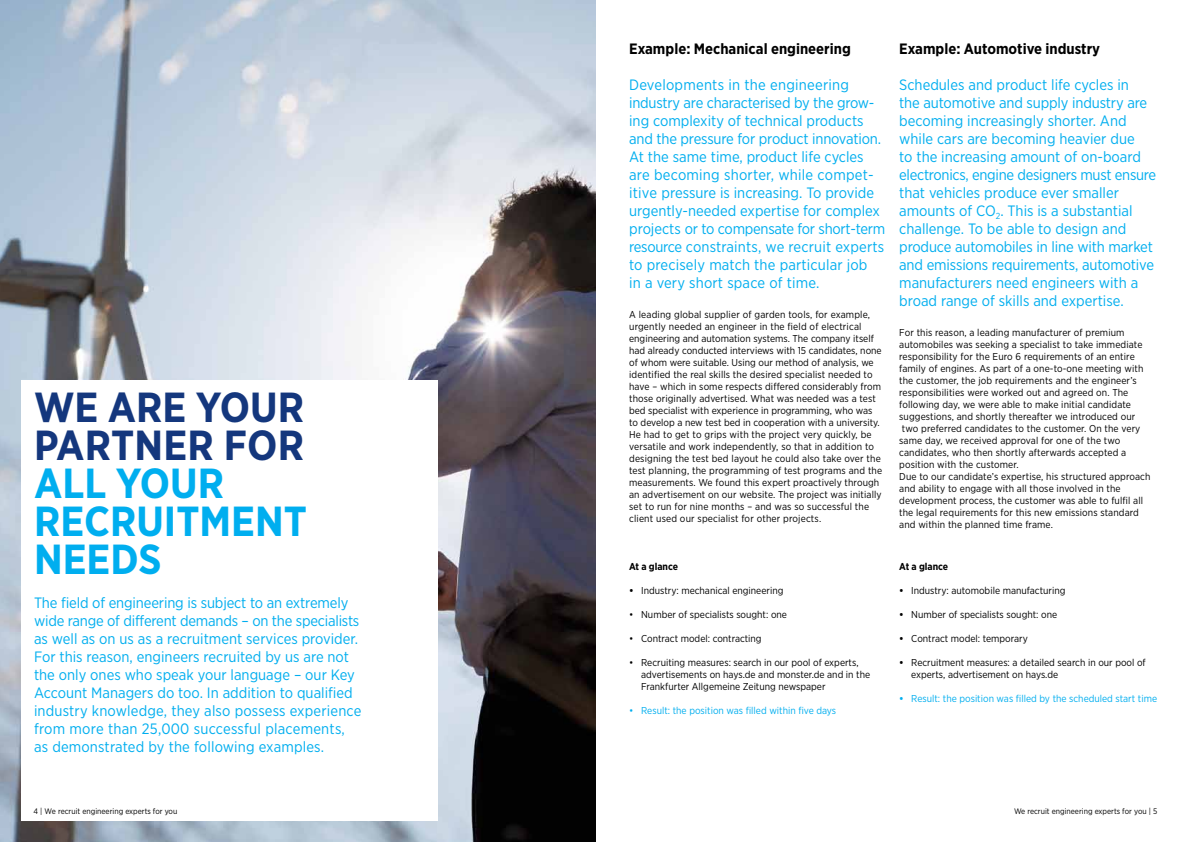
<style>
.page{position:relative;width:1191px;height:842px;background:#fff}
.page>*{position:absolute;margin:0;border:0;box-sizing:border-box;transform-origin:0 0}
.t1{font:700 42px/38px "Gotham Narrow";color:#00aeef}
.t2{font:700 42px/38px "Gotham Narrow";color:#14377d}
.t3{font:15px/18px "Gotham Narrow";color:#00aeef}
.t4{font:700 15px "Gotham Narrow";letter-spacing:-.01em;color:#000}
.t5{font:10px/12px "Gotham Narrow";letter-spacing:.01em;color:#000}
.t6{font:10px "Gotham Narrow";color:#00aeef}
.t7{font:700 10px "Gotham Narrow";color:#000}
.t8{font:8px "Gotham Narrow";color:#000}
.s1{font-weight:700}
</style>
<div class="page">
<img style="left:0;top:0;width:595px;height:842px">
<div style="left:21px;top:380px;width:417px;height:441px;background:#fff"></div>
<h1 class="t2" style="left:34px;top:388px;width:271px">We are your partner for</h1>
<h1 class="t1" style="left:34px;top:464px;width:274px">all your recruitment needs</h1>
<p class="t3" style="left:34px;top:594px;width:329px">The field of engineering is subject to an extremely wide range of different demands – on the specialists as well as on us as a recruitment services provider.<br>For this reason, engineers recruited by us are not the only ones who speak your language – our Key Account Managers do too. In addition to qualified industry knowledge, they also possess experience from more than 25,000 successful placements, as demonstrated by the following examples.</p>
<p class="t8" style="left:34px;top:806px;width:145px">4 | We recruit engineering experts for you</p>
<h2 class="t4" style="left:629px;top:40px;width:223px">Example: Mechanical engineering</h2>
<p class="t3" style="left:629px;top:76px;width:258px">Developments in the engineering industry are characterised by the grow&shy;ing complexity of technical products and the pressure for product innovation.<br>At the same time, product life cycles are becoming shorter, while compet&shy;itive pressure is increasing. To provide urgently-needed expertise for complex projects or to compensate for short-term resource constraints, we recruit experts to precisely match the particular job<br>in a very short space of time.</p>
<p class="t5" style="left:629px;top:308px;width:255px">A leading global supplier of garden tools, for example, urgently needed an engineer in the field of electrical engineering and automation systems. The company itself had already conducted interviews with 15 candidates, none of whom were suitable. Using our method of analysis, we identified the real skills the desired specialist needed to have – which in some respects differed considerably from those originally advertised. What was needed was a test bed specialist with experience in programming, who was to develop a new test bed in cooperation with a university.<br>He had to get to grips with the project very quickly, be versatile and work independently, so that in addition to designing the test bed layout he could also take over the test planning, the programming of test programs and the measurements. We found this expert proactively through an advertisement on our website. The project was initially set to run for nine months – and was so successful the client used our specialist for other projects.</p>
<p class="t7" style="left:629px;top:560px;width:51px">At a glance</p>
<p class="t5" style="left:629px;top:584px;width:156px"><span class="s1">•</span> Industry: mechanical engineering</p>
<p class="t5" style="left:629px;top:608px;width:159px">• Number of specialists sought: one</p>
<p class="t5" style="left:629px;top:632px;width:134px">• Contract model: contracting</p>
<p class="t5" style="left:641px;top:656px;width:230px;text-indent:-12px">• Recruiting measures: search in our pool of experts, advertisements on hays.de and monster.de and in the<br>Frankfurter Allgemeine Zeitung newspaper</p>
<p class="t6" style="left:629px;top:704px;width:209px">• Result: the position was filled within five days</p>
<h2 class="t4" style="left:899px;top:40px;width:202px">Example: Automotive industry</h2>
<p class="t3" style="left:899px;top:76px;width:258px">Schedules and product life cycles in<br>the automotive and supply industry are becoming increasingly shorter. And while cars are becoming heavier due<br>to the increasing amount of on-board electronics, engine designers must ensure that vehicles produce ever smaller amounts of CO<sub>2</sub>. This is a substantial challenge. To be able to design and produce automobiles in line with market and emissions requirements, automotive manufacturers need engineers with a broad range of skills and expertise.</p>
<p class="t5" style="left:899px;top:326px;width:253px">For this reason, a leading manufacturer of premium automobiles was seeking a specialist to take immediate responsibility for the Euro 6 requirements of an entire family of engines. As part of a one-to-one meeting with the customer, the job requirements and the engineer’s responsibilities were worked out and agreed on. The following day, we were able to make initial candidate suggestions, and shortly thereafter we introduced our two preferred candidates to the customer. On the very same day, we received approval for one of the two candidates, who then shortly afterwards accepted a position with the customer.<br>Due to our candidate’s expertise, his structured approach and ability to engage with all those involved in the development process, the customer was able to fulfil all the legal requirements for this new emissions standard and within the planned time frame.</p>
<p class="t7" style="left:899px;top:560px;width:51px">At a glance</p>
<p class="t5" style="left:899px;top:584px;width:168px"><span class="s1">•</span> Industry: automobile manufacturing</p>
<p class="t5" style="left:899px;top:608px;width:159px"><span class="s1">•</span> Number of specialists sought: one</p>
<p class="t5" style="left:899px;top:632px;width:130px"><span class="s1">•</span> Contract model: temporary</p>
<p class="t5" style="left:911px;top:656px;width:236px;text-indent:-12px"><span class="s1">•</span> Recruitment measures: a detailed search in our pool of experts, advertisement on hays.de</p>
<p class="t6" style="left:899px;top:692px;width:259px"><span class="s1">•</span> Result: the position was filled by the scheduled start time</p>
<p class="t8" style="left:1014px;top:806px;width:145px">We recruit engineering experts for you | 5</p>
</div>
